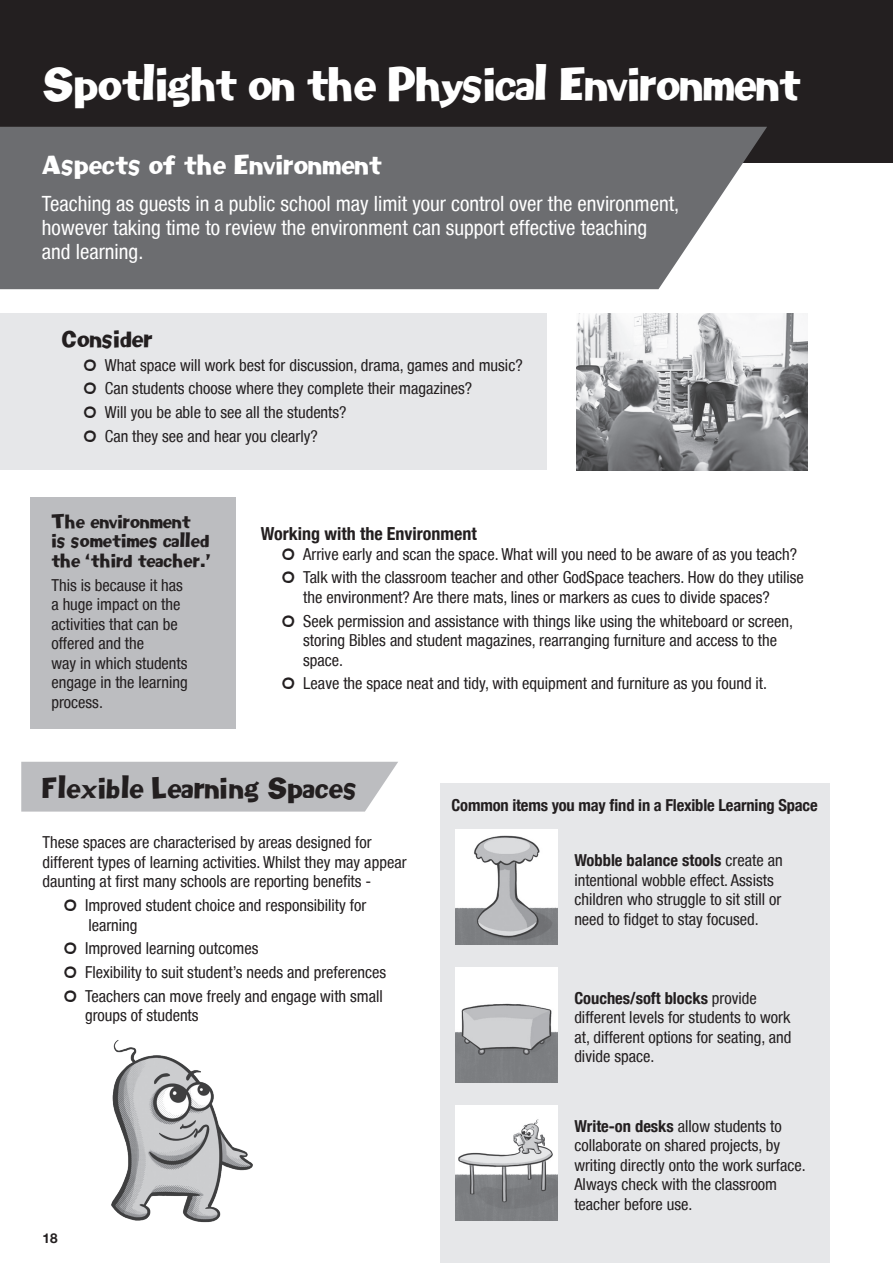
<style>
.page{position:relative;width:893px;height:1263px;background:#fff}
.page>*{position:absolute;margin:0;border:0;box-sizing:border-box;transform-origin:0 0}
.Intro_Header_1_revis{font:40.5px "Phoenix Chunky";letter-spacing:-.02em;color:#fff}
.Intro_Header_2{font:25.5px "Phoenix Chunky";color:#231f20}
.Intro_Introduction_C{font:24px "Phoenix Chunky";color:#fff}
.Intro_Introduction_P{font:condensed 21px/24px "Helvetica Neue LT";color:#fff}
.Intro_Body_Header{font:21px "Phoenix Chunky";color:#231f20}
.Intro_Body_Subhead{font:700 condensed 18px "Helvetica Neue LT";color:#231f20}
.Intro_Body{font:condensed 16.5px/19.5px "Helvetica Neue LT";color:#231f20}
.Intro_Body-2{font:16.5px/19.5px "Phoenix Chunky";color:#231f20}
.Intro_Body_Subhead-2{font:700 condensed 16.5px "Helvetica Neue LT";letter-spacing:-.01em;color:#231f20}
.t1{font:700 13.5px "Helvetica Neue LT";color:#231f20}
.s1{font-family:"Bloomsbury Sans";font-stretch:normal}
.s2{font-weight:700}
</style>
<div class="page">
<div style="left:0;top:313px;width:547px;height:157px;background:#e6e7e9"></div>
<div style="left:0;top:0;width:893px;height:162px;background:#231f20"></div>
<svg style="left:0;top:127px;width:767px;height:162px;background:#757679"></svg>
<div style="left:21px;top:762px;width:377px;height:50px;background:#bcbdc0"></div>
<div style="left:440px;top:784px;width:389px;height:479px;background:#e6e7e9"></div>
<img style="left:111px;top:1040px;width:142px;height:183px">
<div style="left:30px;top:497px;width:205px;height:232px;background:#bcbdc0"></div>
<img style="left:455px;top:967px;width:102px;height:115px">
<img style="left:455px;top:829px;width:102px;height:115px">
<img style="left:455px;top:1105px;width:102px;height:115px">
<img style="left:577px;top:313px;width:231px;height:157px">
<p class="Intro_Header_1_revis" style="left:43px;top:60px;width:759px">Spotlight on the Physical Environment</p>
<p class="Intro_Introduction_C" style="left:42px;top:150px;width:341px">Aspects of the Environment</p>
<p class="Intro_Introduction_P" style="left:42px;top:191px;width:639px">Teaching as guests in a public school may limit your control over the environment, however taking time to review the environment can support effective teaching and learning.</p>
<p class="Intro_Body_Header" style="left:62px;top:326px;width:92px">Consider</p>
<p class="Intro_Body" style="left:84px;top:355px;width:441px"><span class="s1">O</span> What space will work best for discussion, drama, games and music?</p>
<p class="Intro_Body" style="left:84px;top:379px;width:390px"><span class="s1">O</span> Can students choose where they complete their magazines?</p>
<p class="Intro_Body" style="left:84px;top:402px;width:265px"><span class="s1">O</span> Will you be able to see all the students?</p>
<p class="Intro_Body" style="left:84px;top:426px;width:236px"><span class="s1">O</span> Can they see and hear you clearly?</p>
<p class="Intro_Body-2" style="left:51px;top:512px;width:162px">The environment<br>is sometimes called the ‘third teacher.’</p>
<p class="Intro_Body" style="left:51px;top:575px;width:138px">This is because it has a huge impact on the activities that can be offered and the<br>way in which students engage in the learning process.</p>
<p class="Intro_Body_Subhead" style="left:261px;top:523px;width:218px">Working with the Environment</p>
<p class="Intro_Body" style="left:282px;top:544px;width:517px"><span class="s1">O</span> Arrive early and scan the space. What will you need to be aware of as you teach?</p>
<p class="Intro_Body" style="left:303px;top:568px;width:502px;text-indent:-21px"><span class="s1">O</span> Talk with the classroom teacher and other GodSpace teachers. How do they utilise the environment? Are there mats, lines or markers as cues to divide spaces?</p>
<p class="Intro_Body" style="left:303px;top:611px;width:491px;text-indent:-21px"><span class="s1">O</span> Seek permission and assistance with things like using the whiteboard or screen, storing Bibles and student magazines, rearranging furniture and access to the space.</p>
<p class="Intro_Body" style="left:282px;top:674px;width:487px"><span class="s1">O</span> Leave the space neat and tidy, with equipment and furniture as you found it.</p>
<p class="Intro_Header_2" style="left:43px;top:772px;width:316px">Flexible Learning Spaces</p>
<p class="Intro_Body" style="left:43px;top:832px;width:366px">These spaces are characterised by areas designed for different types of learning activities. Whilst they may appear daunting at first many schools are reporting benefits -</p>
<p class="Intro_Body" style="left:88px;top:895px;width:279px;text-indent:-25px"><span class="s1">O</span> Improved student choice and responsibility for learning</p>
<p class="Intro_Body" style="left:64px;top:938px;width:196px"><span class="s1">O</span> Improved learning outcomes</p>
<p class="Intro_Body" style="left:64px;top:962px;width:324px"><span class="s1">O</span> Flexibility to suit student’s needs and preferences</p>
<p class="Intro_Body" style="left:85px;top:986px;width:299px;text-indent:-21px"><span class="s1">O</span> Teachers can move freely and engage with small groups of students</p>
<p class="t1" style="left:43px;top:1230px;width:17px">18</p>
<p class="Intro_Body_Subhead-2" style="left:452px;top:795px;width:368px">Common items you may find in a Flexible Learning Space</p>
<p class="Intro_Body" style="left:574px;top:850px;width:210px"><span class="s2">Wobble balance stools</span> create an intentional wobble effect. Assists children who struggle to sit still or need to fidget to stay focused.</p>
<p class="Intro_Body" style="left:574px;top:988px;width:219px"><span class="s2">Couches/soft blocks</span> provide different levels for students to work at, different options for seating, and divide space.</p>
<p class="Intro_Body" style="left:574px;top:1116px;width:233px"><span class="s2">Write-on desks</span> allow students to collaborate on shared projects, by writing directly onto the work surface.<br>Always check with the classroom teacher before use.</p>
</div>
